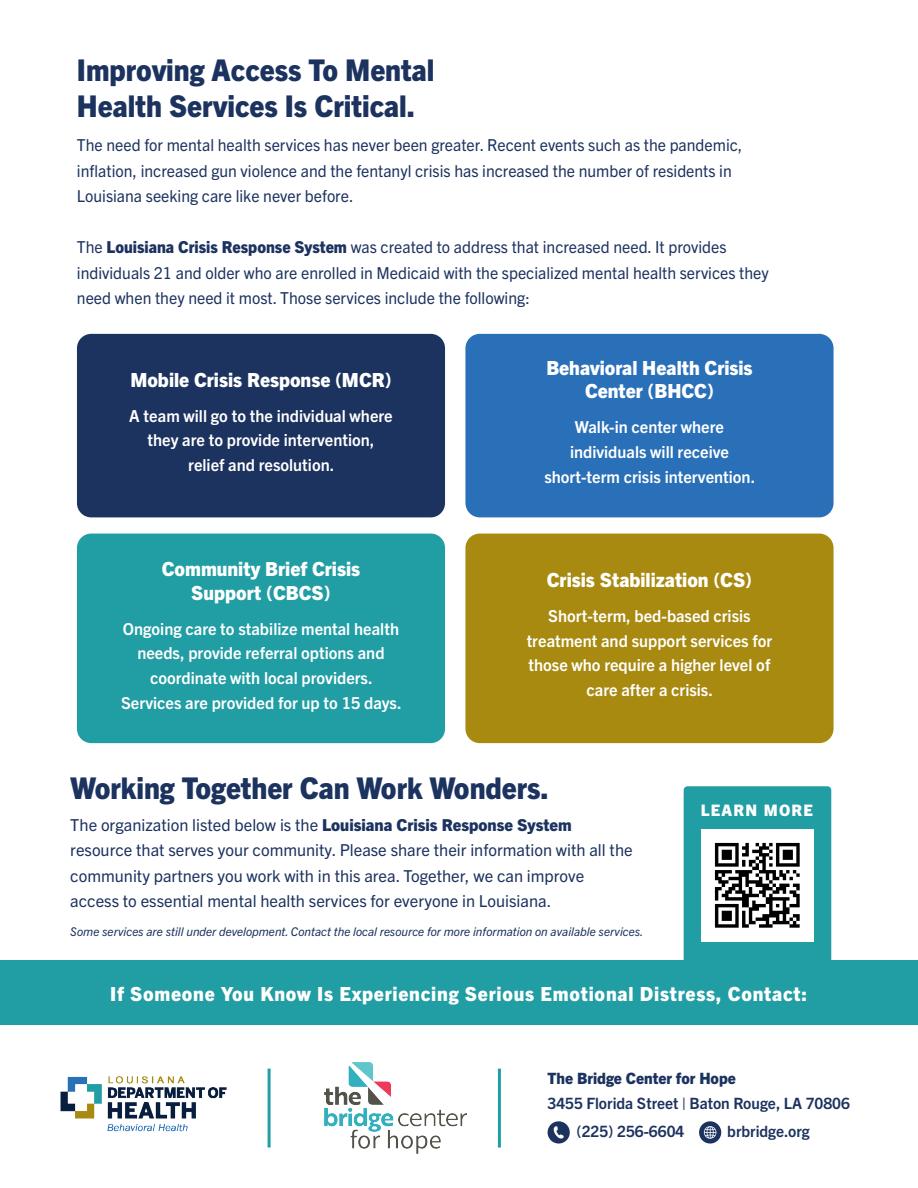
<style>
.page{position:relative;width:918px;height:1188px;background:#fff}
.page>*{position:absolute;margin:0;border:0;box-sizing:border-box;transform-origin:0 0}
.t1{font:800 30px/36px "Trade Gothic Next LT Pro";color:#1c325f;scale:.95 1}
.t2{font:800 19.5px/23.4px "Trade Gothic Next LT Pro";color:#fff;text-align:center}
.t3{font:800 19.5px "Trade Gothic Next LT Pro";letter-spacing:.04em;color:#fff}
.t4{font:16.5px/25.5px "Trade Gothic Next LT Pro";color:#1c325f;scale:.96 1}
.t5{font:700 16.5px/24.6px "Trade Gothic Next LT Pro";color:#fff;text-align:center}
.t6{font:16.5px/25.5px "Trade Gothic Next LT Pro";color:#1c325f}
.t7{font:800 15.9px "Trade Gothic Next LT Pro";letter-spacing:.08em;color:#fff}
.t8{font:700 15.6px/27.5px "Trade Gothic Next LT Pro";color:#1c325f}
.t9{font:800 15.6px "Trade Gothic Next LT Pro";color:#1c325f}
.t10{font:italic 12px "Trade Gothic Next LT Pro";color:#1c325f}
.s1{font-weight:800}
</style>
<div class="page">
<hr style="left:498px;top:1069px;width:3px;height:79px;background:#219da4">
<img style="left:324px;top:1062px;width:142px;height:92px">
<svg style="left:699px;top:1121px;width:22px;height:23px"></svg>
<svg style="left:548px;top:1121px;width:22px;height:23px"></svg>
<hr style="left:268px;top:1069px;width:3px;height:79px;background:#219da4">
<img style="left:60px;top:1076px;width:167px;height:56px">
<div style="left:77px;top:334px;width:368px;height:183px;background:#1c325f;border-radius:14px"></div>
<div style="left:465px;top:334px;width:369px;height:183px;background:#2a70b8;border-radius:14px"></div>
<div style="left:77px;top:534px;width:368px;height:209px;background:#219da4;border-radius:14px"></div>
<div style="left:465px;top:534px;width:369px;height:209px;background:#a88a11;border-radius:14px"></div>
<div style="left:0;top:960px;width:918px;height:65px;background:#219da4"></div>
<div style="left:684px;top:786px;width:147px;height:184px;background:#219da4;border-radius:4px"></div>
<img style="left:701px;top:830px;width:112px;height:111px">
<h1 class="t1" style="left:77px;top:50px;width:378px">Improving Access To Mental<br>Health Services Is Critical.</h1>
<p class="t4" style="left:77px;top:131px;width:695px">The need for mental health services has never been greater. Recent events such as the pandemic, inflation, increased gun violence and the fentanyl crisis has increased the number of residents in<br>Louisiana seeking care like never before.</p>
<p class="t4" style="left:77px;top:233px;width:722px">The <span class="s1">Louisiana Crisis Response System</span> was created to address that increased need. It provides individuals 21 and older who are enrolled in Medicaid with the specialized mental health services they need when they need it most. Those services include the following:</p>
<p class="t2" style="left:130px;top:366px;width:263px">Mobile Crisis Response (MCR)</p>
<p class="t5" style="left:129px;top:402px;width:265px">A team will go to the individual where they are to provide intervention, relief and resolution.</p>
<p class="t2" style="left:162px;top:556px;width:200px">Community Brief Crisis<br>Support (CBCS)</p>
<p class="t5" style="left:121px;top:615px;width:282px">Ongoing care to stabilize mental health needs, provide referral options and coordinate with local providers.<br>Services are provided for up to 15 days.</p>
<p class="t2" style="left:546px;top:355px;width:208px">Behavioral Health Crisis<br>Center (BHCC)</p>
<p class="t5" style="left:544px;top:414px;width:212px">Walk-in center where individuals will receive short-term crisis intervention.</p>
<p class="t2" style="left:547px;top:567px;width:207px">Crisis Stabilization (CS)</p>
<p class="t5" style="left:527px;top:603px;width:247px">Short-term, bed-based crisis treatment and support services for those who require a higher level of care after a crisis.</p>
<h1 class="t1" style="left:71px;top:768px;width:505px">Working Together Can Work Wonders.</h1>
<p class="t6" style="left:70px;top:811px;width:564px">The organization listed below is the <span class="s1">Louisiana Crisis Response System </span>resource that serves your community. Please share their information with all the community partners you work with in this area. Together, we can improve access to essential mental health services for everyone in Louisiana.</p>
<p class="t10" style="left:70px;top:923px;width:575px">Some services are still under development. Contact the local resource for more information on available services.</p>
<p class="t7" style="left:701px;top:799px;width:114px">LEARN MORE</p>
<p class="t3" style="left:110px;top:981px;width:699px">If Someone You Know Is Experiencing Serious Emotional Distress, Contact:</p>
<p class="t9" style="left:548px;top:1067px;width:190px">The Bridge Center for Hope</p>
<p class="t8" style="left:576px;top:1089px;width:275px;text-indent:-29px">3455 Florida Street | Baton Rouge, LA 70806 (225) 256-6604</p>
<p class="t8" style="left:727px;top:1116px;width:84px">brbridge.org</p>
</div>
